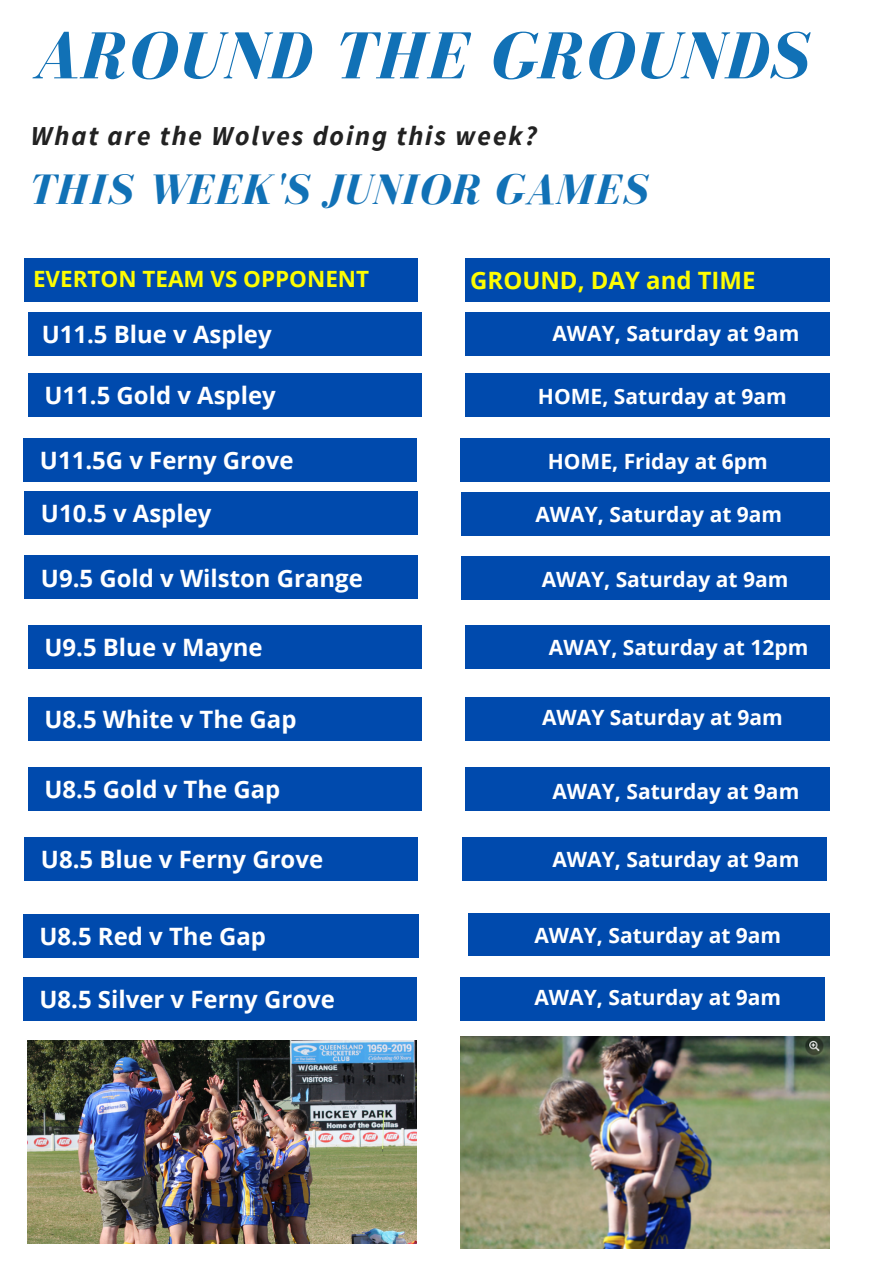
<style>
.page{position:relative;width:894px;height:1264px;background:#fff}
.page>*{position:absolute;margin:0;border:0;box-sizing:border-box;transform-origin:0 0}
.t1{font:italic 700 68.4px "Bodoni FLF";letter-spacing:.03em;color:#1171b6}
.t2{font:italic 700 43.8px "Bodoni FLF";letter-spacing:.03em;color:#1171b6}
.t3{font:italic 700 27.3px "Source Sans Pro";letter-spacing:.07em;color:#222}
.t4{font:700 23.85px "Open Sans";color:#fff}
.t5{font:700 23.85px "Open Sans";color:#fefd02}
.t6{font:700 22.35px "Open Sans";color:#fefd02}
.t7{font:700 21px "Open Sans";color:#fff}
</style>
<div class="page">
<div style="left:28px;top:312px;width:393px;height:43px;background:#004aad"></div>
<div style="left:465px;top:312px;width:364px;height:43px;background:#004aad"></div>
<div style="left:28px;top:373px;width:393px;height:43px;background:#004aad"></div>
<div style="left:465px;top:373px;width:364px;height:43px;background:#004aad"></div>
<div style="left:24px;top:491px;width:394px;height:43px;background:#004aad"></div>
<div style="left:461px;top:492px;width:368px;height:43px;background:#004aad"></div>
<div style="left:24px;top:258px;width:394px;height:43px;background:#004aad"></div>
<div style="left:465px;top:258px;width:364px;height:43px;background:#004aad"></div>
<div style="left:24px;top:555px;width:394px;height:44px;background:#004aad"></div>
<div style="left:461px;top:555px;width:368px;height:44px;background:#004aad"></div>
<div style="left:28px;top:625px;width:393px;height:43px;background:#004aad"></div>
<div style="left:465px;top:625px;width:364px;height:43px;background:#004aad"></div>
<div style="left:28px;top:697px;width:393px;height:44px;background:#004aad"></div>
<div style="left:465px;top:697px;width:364px;height:44px;background:#004aad"></div>
<div style="left:28px;top:767px;width:393px;height:43px;background:#004aad"></div>
<div style="left:465px;top:767px;width:364px;height:43px;background:#004aad"></div>
<div style="left:24px;top:837px;width:394px;height:43px;background:#004aad"></div>
<div style="left:461px;top:837px;width:365px;height:43px;background:#004aad"></div>
<div style="left:23px;top:913px;width:395px;height:44px;background:#004aad"></div>
<div style="left:468px;top:912px;width:361px;height:43px;background:#004aad"></div>
<div style="left:23px;top:976px;width:394px;height:44px;background:#004aad"></div>
<div style="left:460px;top:976px;width:364px;height:44px;background:#004aad"></div>
<div style="left:23px;top:438px;width:394px;height:43px;background:#004aad"></div>
<div style="left:460px;top:438px;width:369px;height:44px;background:#004aad"></div>
<img style="left:460px;top:1036px;width:369px;height:212px">
<img style="left:28px;top:1040px;width:388px;height:203px">
<p class="t1" style="left:32px;top:19px;width:776px">AROUND THE GROUNDS</p>
<p class="t3" style="left:31px;top:118px;width:507px">What are the Wolves doing this week?</p>
<p class="t2" style="left:28px;top:166px;width:620px">THIS WEEK'S JUNIOR GAMES</p>
<p class="t6" style="left:33px;top:263px;width:337px">EVERTON TEAM VS OPPONENT</p>
<p class="t5" style="left:470px;top:263px;width:287px">GROUND, DAY and TIME</p>
<p class="t4" style="left:42px;top:317px;width:231px">U11.5 Blue v Aspley</p>
<p class="t4" style="left:44px;top:379px;width:233px">U11.5 Gold v Aspley</p>
<p class="t7" style="left:552px;top:319px;width:248px">AWAY, Saturday at 9am</p>
<p class="t7" style="left:538px;top:382px;width:250px">HOME, Saturday at 9am</p>
<p class="t4" style="left:40px;top:443px;width:255px">U11.5G v Ferny Grove</p>
<p class="t7" style="left:547px;top:446px;width:221px">HOME, Friday at 6pm</p>
<p class="t4" style="left:41px;top:496px;width:172px">U10.5 v Aspley</p>
<p class="t7" style="left:535px;top:499px;width:248px">AWAY, Saturday at 9am</p>
<p class="t4" style="left:41px;top:561px;width:323px">U9.5 Gold v Wilston Grange</p>
<p class="t4" style="left:44px;top:568px;width:54px">U9.5</p>
<p class="t7" style="left:541px;top:564px;width:248px">AWAY, Saturday at 9am</p>
<p class="t4" style="left:44px;top:631px;width:220px">U9.5 Blue v Mayne</p>
<p class="t7" style="left:548px;top:632px;width:261px">AWAY, Saturday at 12pm</p>
<p class="t4" style="left:44px;top:703px;width:253px">U8.5 White v The Gap</p>
<p class="t7" style="left:542px;top:703px;width:242px">AWAY Saturday at 9am</p>
<p class="t4" style="left:44px;top:772px;width:237px">U8.5 Gold v The Gap</p>
<p class="t7" style="left:552px;top:776px;width:248px">AWAY, Saturday at 9am</p>
<p class="t4" style="left:41px;top:842px;width:284px">U8.5 Blue v Ferny Grove</p>
<p class="t7" style="left:552px;top:844px;width:248px">AWAY, Saturday at 9am</p>
<p class="t4" style="left:39px;top:919px;width:228px">U8.5 Red v The Gap</p>
<p class="t7" style="left:534px;top:920px;width:248px">AWAY, Saturday at 9am</p>
<p class="t4" style="left:39px;top:982px;width:297px">U8.5 Silver v Ferny Grove</p>
<p class="t7" style="left:534px;top:982px;width:248px">AWAY, Saturday at 9am</p>
</div>
